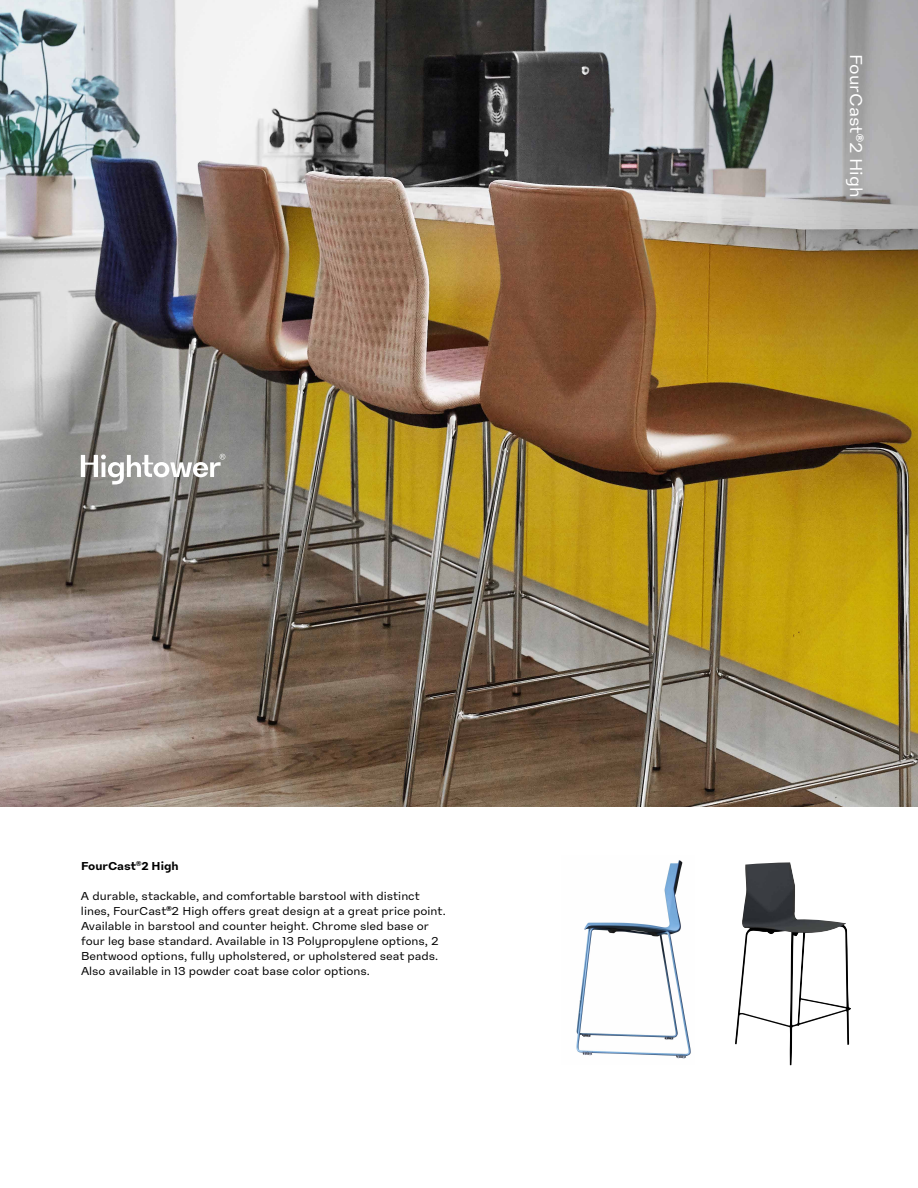
<style>
.page{position:relative;width:918px;height:1188px;background:#fff}
.page>*{position:absolute;margin:0;border:0;box-sizing:border-box;transform-origin:0 0}
.t1{font:18px "High Sans Text";color:#fff}
.t2{font:12px/15px "High Sans Text";color:#000}
.t3{font:700 12px "High Sans Text";color:#000}
</style>
<div class="page">
<img style="left:0;top:0;width:918px;height:807px">
<img style="left:576px;top:860px;width:115px;height:199px">
<img style="left:735px;top:862px;width:116px;height:203px">
<svg style="left:81px;top:454px;width:144px;height:30px"></svg>
<p class="t3" style="left:81px;top:858px;width:99px">FourCast<sup>®</sup>2 High</p>
<p class="t2" style="left:81px;top:888px;width:366px">A durable, stackable, and comfortable barstool with distinct lines, FourCast<sup>®</sup>2 High offers great design at a great price point.<br>Available in barstool and counter height. Chrome sled base or four leg base standard. Available in 13 Polypropylene options, 2<br>Bentwood options, fully upholstered, or upholstered seat pads.<br>Also available in 13 powder coat base color options.</p>
<h1 class="t1" style="left:867px;top:54px;width:145px;rotate:90deg">FourCast<sup>®</sup>2 High</h1>
</div>
